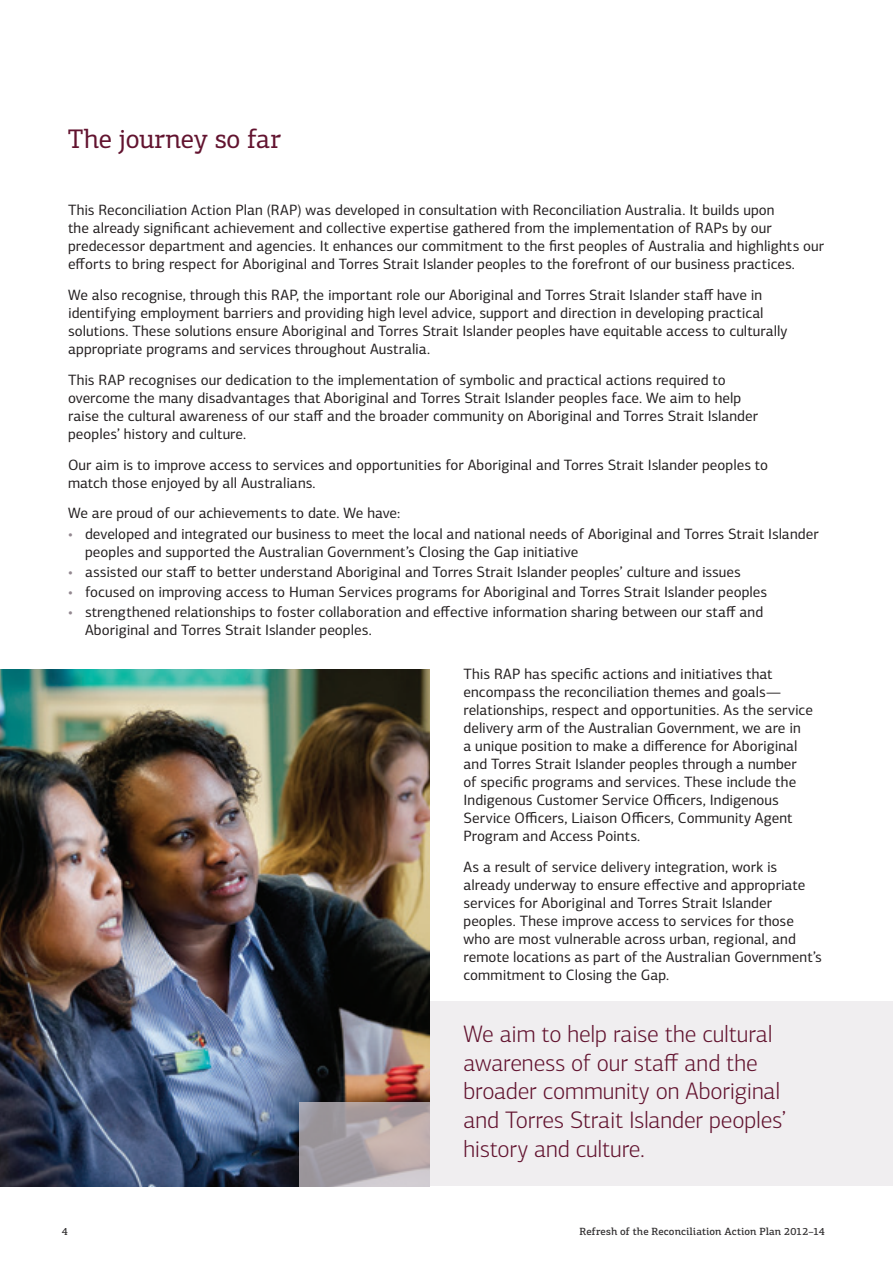
<style>
.page{position:relative;width:893px;height:1263px;background:#fff}
.page>*{position:absolute;margin:0;border:0;box-sizing:border-box;transform-origin:0 0}
.t1{font:27px "PF Centro Slab Pro";letter-spacing:-.01em;color:#62132f}
.t2{font:300 24px/28.8px "PF Centro Sans Pro";letter-spacing:-.01em;color:#62132f}
.t3{font:15px/18px "PF Centro Sans Pro";color:#231f20}
.t4{font:500 10.5px "PF Centro Slab Pro";letter-spacing:.005em;color:#312f30}
.s1{color:#938890}
</style>
<div class="page">
<div style="left:429px;top:1001px;width:464px;height:185px;background:#f0eef0"></div>
<img style="left:0;top:670px;width:429px;height:516px">
<svg style="left:299px;top:1102px;width:130px;height:84px;background:#ada3a6"></svg>
<h1 class="t1" style="left:68px;top:122px;width:214px">The journey so far</h1>
<p class="t3" style="left:68px;top:201px;width:758px">This Reconciliation Action Plan (RAP) was developed in consultation with Reconciliation Australia. It builds upon<br>the already significant achievement and collective expertise gathered from the implementation of RAPs by our predecessor department and agencies. It enhances our commitment to the first peoples of Australia and highlights our efforts to bring respect for Aboriginal and Torres Strait Islander peoples to the forefront of our business practices.</p>
<p class="t3" style="left:68px;top:286px;width:721px">We also recognise, through this RAP, the important role our Aboriginal and Torres Strait Islander staff have in identifying employment barriers and providing high level advice, support and direction in developing practical solutions. These solutions ensure Aboriginal and Torres Strait Islander peoples have equitable access to culturally appropriate programs and services throughout Australia.</p>
<p class="t3" style="left:68px;top:371px;width:692px">This RAP recognises our dedication to the implementation of symbolic and practical actions required to overcome the many disadvantages that Aboriginal and Torres Strait Islander peoples face. We aim to help raise the cultural awareness of our staff and the broader community on Aboriginal and Torres Strait Islander peoples’ history and culture.</p>
<p class="t3" style="left:68px;top:456px;width:702px">Our aim is to improve access to services and opportunities for Aboriginal and Torres Strait Islander peoples to match those enjoyed by all Australians.</p>
<p class="t3" style="left:68px;top:504px;width:334px">We are proud of our achievements to date. We have:</p>
<p class="t3" style="left:85px;top:524px;width:735px;text-indent:-17px"><span class="s1">•</span> developed and integrated our business to meet the local and national needs of Aboriginal and Torres Strait Islander peoples and supported the Australian Government’s Closing the Gap initiative</p>
<p class="t3" style="left:68px;top:563px;width:674px"><span class="s1">•</span> assisted our staff to better understand Aboriginal and Torres Strait Islander peoples’ culture and issues</p>
<p class="t3" style="left:68px;top:583px;width:701px"><span class="s1">•</span> focused on improving access to Human Services programs for Aboriginal and Torres Strait Islander peoples</p>
<p class="t3" style="left:85px;top:603px;width:680px;text-indent:-17px"><span class="s1">•</span> strengthened relationships to foster collaboration and effective information sharing between our staff and<br>Aboriginal and Torres Strait Islander peoples.</p>
<p class="t3" style="left:463px;top:665px;width:351px">This RAP has specific actions and initiatives that encompass the reconciliation themes and goals— relationships, respect and opportunities. As the service delivery arm of the Australian Government, we are in<br>a unique position to make a difference for Aboriginal and Torres Strait Islander peoples through a number of specific programs and services. These include the Indigenous Customer Service Officers, Indigenous Service Officers, Liaison Officers, Community Agent Program and Access Points.</p>
<p class="t3" style="left:463px;top:857px;width:360px">As a result of service delivery integration, work is already underway to ensure effective and appropriate services for Aboriginal and Torres Strait Islander peoples. These improve access to services for those who are most vulnerable across urban, regional, and remote locations as part of the Australian Government’s commitment to Closing the Gap.</p>
<h2 class="t2" style="left:463px;top:1019px;width:324px">We aim to help raise the cultural awareness of our staff and the broader community on Aboriginal and Torres Strait Islander peoples’ history and culture.</h2>
<p class="t4" style="left:62px;top:1224px;width:8px">4</p>
<p class="t4" style="left:579px;top:1224px;width:247px">Refresh of the Reconciliation Action Plan 2012–14</p>
</div>
